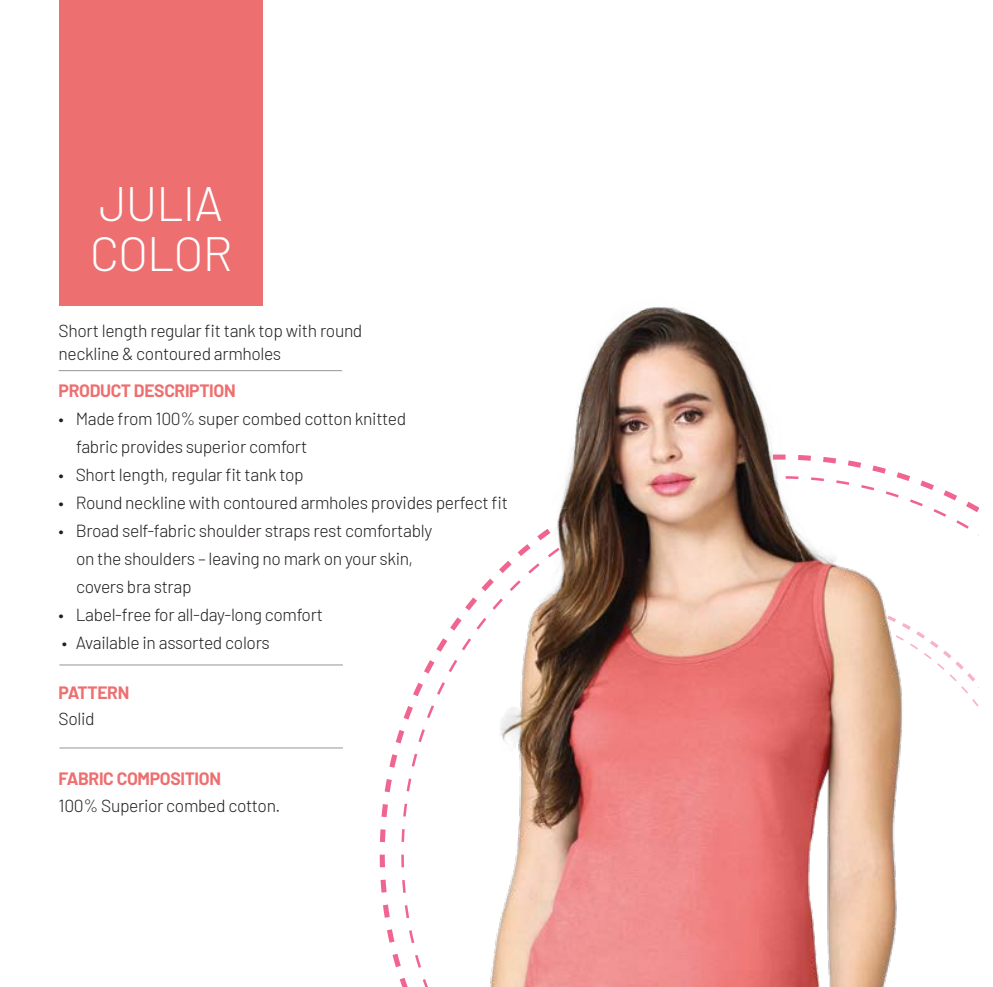
<style>
.page{position:relative;width:993px;height:987px;background:#fff}
.page>*{position:absolute;margin:0;border:0;box-sizing:border-box;transform-origin:0 0}
.t1{font:300 48.3px/50.8px "Barlow";letter-spacing:-.02em;color:#fff}
.t2{font:300 17.5px/28px "Barlow";letter-spacing:-.02em;color:#231f20}
.t3{font:700 17.5px/26.2px "Barlow";letter-spacing:-.02em;color:#ed6f70}
.s1{font-weight:300;color:#231f20}
.s2{font-weight:700;color:#ed6f70}
</style>
<div class="page">
<div style="left:59px;top:0;width:203px;height:305px;background:#ed6f70"></div>
<hr style="left:59px;top:370px;width:283px;height:1px;background:#939598">
<hr style="left:59px;top:665px;width:284px;height:1px;background:#939598">
<hr style="left:59px;top:748px;width:284px;height:1px;background:#939598">
<img style="left:340px;top:307px;width:637px;height:680px">
<p class="t1" style="left:90px;top:174px;width:144px">JULIA<br>COLOR</p>
<p class="t2" style="left:59px;top:318px;width:305px;line-height:22.8px">Short length regular fit tank top with round neckline &amp; contoured armholes</p>
<p class="t3" style="left:59px;top:377px;width:178px">PRODUCT DESCRIPTION</p>
<p class="t2" style="left:76px;top:404px;width:332px;text-indent:-17px">• Made from 100% super combed cotton knitted fabric provides superior comfort</p>
<p class="t2" style="left:59px;top:460px;width:247px">• Short length, regular fit tank top</p>
<p class="t2" style="left:59px;top:488px;width:451px">• Round neckline with contoured armholes provides perfect fit</p>
<p class="t2" style="left:76px;top:516px;width:357px;text-indent:-17px">• Broad self-fabric shoulder straps rest comfortably on the shoulders – leaving no mark on your skin, covers bra strap</p>
<p class="t2" style="left:59px;top:600px;width:266px">• Label-free for all-day-long comfort</p>
<p class="t2" style="left:62px;top:628px;width:209px">• Available in assorted colors</p>
<p class="t3" style="left:59px;top:678px;width:72px">PATTERN<br><span class="s1">Solid</span></p>
<p class="t2" style="left:59px;top:765px;width:223px;line-height:26.2px"><span class="s2">FABRIC COMPOSITION<br></span>100% Superior combed cotton.</p>
</div>
